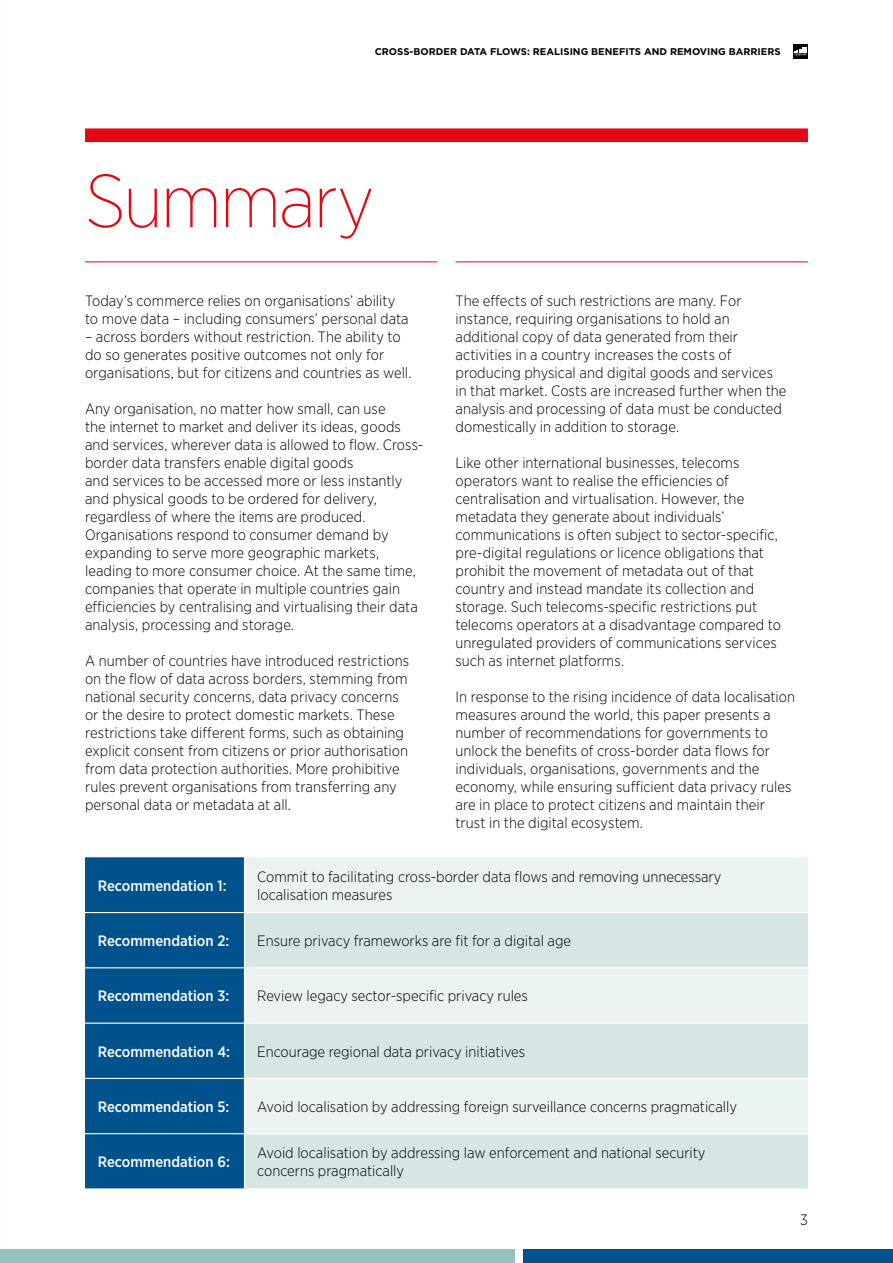
<style>
.page{position:relative;width:893px;height:1263px;background:#fff}
.page>*{position:absolute;margin:0;border:0;box-sizing:border-box;transform-origin:0 0}
.t1{font:200 75px "Gotham Narrow";letter-spacing:-.03em;color:#e30613}
.t2{font:300 15px/18px "Gotham Narrow";color:#000}
.t3{font:500 15px "Gotham Narrow";color:#fff}
.t4{font:700 9.75px "Gotham";color:#000}
</style>
<div class="page">
<div style="left:0;top:1249px;width:514px;height:14px;background:#94c0be"></div>
<div style="left:523px;top:1249px;width:370px;height:14px;background:#00528d"></div>
<div style="left:793px;top:44px;width:15px;height:15px;background:#000"></div>
<svg style="left:794px;top:51px;width:13px;height:5px"></svg>
<svg style="left:795px;top:47px;width:12px;height:8px"></svg>
<hr style="left:85px;top:261px;width:352px;height:1px;background:#e30613">
<hr style="left:455px;top:261px;width:353px;height:1px;background:#e30613">
<div style="left:85px;top:128px;width:723px;height:14px;background:#e30613"></div>
<div style="left:85px;top:857px;width:159px;height:331px;background:#00528d"></div>
<div style="left:245px;top:857px;width:563px;height:55px;background:#eaf2f2"></div>
<svg style="left:245px;top:913px;width:563px;height:275px;background:#ddeaea"></svg>
<hr style="left:85px;top:912px;width:159px;height:1px;background:#fff">
<hr style="left:85px;top:967px;width:159px;height:1px;background:#fff">
<hr style="left:244px;top:967px;width:564px;height:1px;background:#fff">
<hr style="left:85px;top:1022px;width:159px;height:2px;background:#fff">
<hr style="left:244px;top:1022px;width:564px;height:2px;background:#fff">
<hr style="left:85px;top:1078px;width:159px;height:1px;background:#fff">
<hr style="left:244px;top:1078px;width:564px;height:1px;background:#fff">
<hr style="left:85px;top:1133px;width:159px;height:1px;background:#fff">
<hr style="left:244px;top:1133px;width:564px;height:1px;background:#fff">
<p class="t4" style="left:375px;top:45px;width:407px">CROSS-BORDER DATA FLOWS: REALISING BENEFITS AND REMOVING BARRIERS</p>
<h1 class="t1" style="left:85px;top:155px;width:291px">Summary</h1>
<p class="t2" style="left:85px;top:291px;width:325px">Today’s commerce relies on organisations’ ability to move data – including consumers’ personal data</p>
<p class="t2" style="left:85px;top:327px;width:328px">– across borders without restriction. The ability to do so generates positive outcomes not only for organisations, but for citizens and countries as well.</p>
<p class="t2" style="left:85px;top:399px;width:340px">Any organisation, no matter how small, can use<br>the internet to market and deliver its ideas, goods and services, wherever data is allowed to flow. Cross&shy;border data transfers enable digital goods<br>and services to be accessed more or less instantly and physical goods to be ordered for delivery, regardless of where the items are produced.<br>Organisations respond to consumer demand by expanding to serve more geographic markets, leading to more consumer choice. At the same time, companies that operate in multiple countries gain efficiencies by centralising and virtualising their data analysis, processing and storage.</p>
<p class="t2" style="left:85px;top:651px;width:326px">A number of countries have introduced restrictions on the flow of data across borders, stemming from national security concerns, data privacy concerns or the desire to protect domestic markets. These restrictions take different forms, such as obtaining explicit consent from citizens or prior authorisation from data protection authorities. More prohibitive rules prevent organisations from transferring any personal data or metadata at all.</p>
<p class="t2" style="left:455px;top:291px;width:333px">The effects of such restrictions are many. For instance, requiring organisations to hold an additional copy of data generated from their activities in a country increases the costs of producing physical and digital goods and services in that market. Costs are increased further when the analysis and processing of data must be conducted domestically in addition to storage.</p>
<p class="t2" style="left:455px;top:453px;width:327px">Like other international businesses, telecoms operators want to realise the efficiencies of centralisation and virtualisation. However, the metadata they generate about individuals’ communications is often subject to sector-specific, pre-digital regulations or licence obligations that prohibit the movement of metadata out of that country and instead mandate its collection and storage. Such telecoms-specific restrictions put telecoms operators at a disadvantage compared to unregulated providers of communications services such as internet platforms.</p>
<p class="t2" style="left:455px;top:687px;width:341px">In response to the rising incidence of data localisation measures around the world, this paper presents a number of recommendations for governments to unlock the benefits of cross-border data flows for individuals, organisations, governments and the economy, while ensuring sufficient data privacy rules are in place to protect citizens and maintain their trust in the digital ecosystem.</p>
<p class="t3" style="left:98px;top:876px;width:130px">Recommendation 1:</p>
<p class="t2" style="left:257px;top:867px;width:466px">Commit to facilitating cross-border data flows and removing unnecessary localisation measures</p>
<p class="t3" style="left:98px;top:931px;width:133px">Recommendation 2:</p>
<p class="t2" style="left:257px;top:931px;width:315px">Ensure privacy frameworks are fit for a digital age</p>
<p class="t3" style="left:98px;top:987px;width:133px">Recommendation 3:</p>
<p class="t2" style="left:257px;top:987px;width:272px">Review legacy sector-specific privacy rules</p>
<p class="t3" style="left:98px;top:1042px;width:134px">Recommendation 4:</p>
<p class="t2" style="left:257px;top:1042px;width:269px">Encourage regional data privacy initiatives</p>
<p class="t3" style="left:98px;top:1097px;width:133px">Recommendation 5:</p>
<p class="t2" style="left:257px;top:1097px;width:481px">Avoid localisation by addressing foreign surveillance concerns pragmatically</p>
<p class="t3" style="left:98px;top:1152px;width:134px">Recommendation 6:</p>
<p class="t2" style="left:257px;top:1144px;width:450px">Avoid localisation by addressing law enforcement and national security concerns pragmatically</p>
<p class="t2" style="left:800px;top:1211px;width:9px">3</p>
</div>
